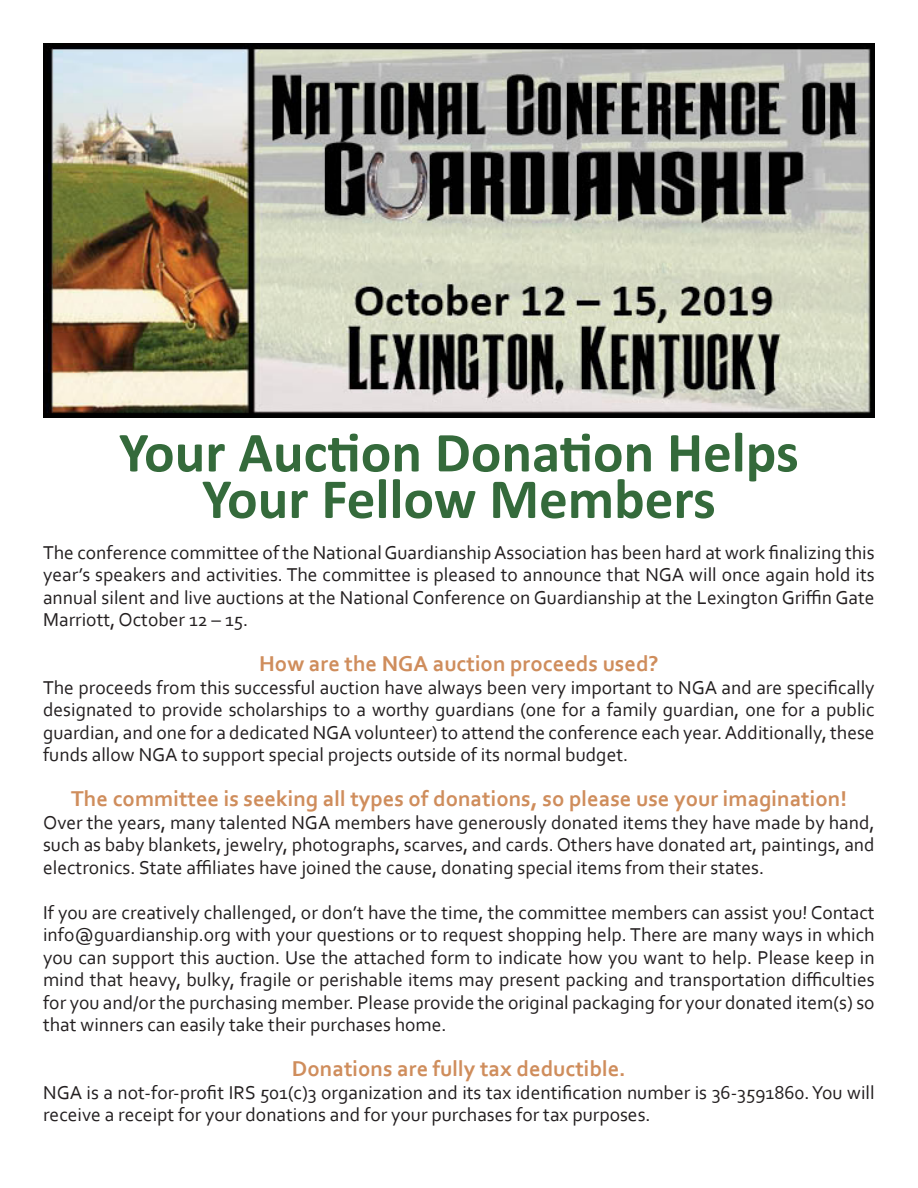
<style>
.page{position:relative;width:918px;height:1188px;background:#fff}
.page>*{position:absolute;margin:0;border:0;box-sizing:border-box;transform-origin:0 0}
.t1{font:700 57px "Calibri";color:#346a3b}
.t2{font:700 22.5px "Corbel";color:#cf8d5c}
.t3{font:19.5px/22.5px "Corbel";color:#231f20;text-align:justify}
</style>
<div class="page">
<img style="left:43px;top:43px;width:832px;height:374px">
<p class="t1" style="left:119px;top:412px;width:681px">Your Auction Donation Helps</p>
<p class="t1" style="left:202px;top:459px;width:515px">Your Fellow Members</p>
<p class="t3" style="left:43px;top:541px;width:833px">The conference committee of the National Guardianship Association has been hard at work finalizing this year’s speakers and activities. The committee is pleased to announce that NGA will once again hold its annual silent and live auctions at the National Conference on Guardianship at the Lexington Griffin Gate Marriott, October 12 – 15.</p>
<p class="t2" style="left:259px;top:650px;width:401px">How are the NGA auction proceeds used?</p>
<p class="t3" style="left:43px;top:676px;width:833px">The proceeds from this successful auction have always been very important to NGA and are specifically designated to provide scholarships to a worthy guardians (one for a family guardian, one for a public guardian, and one for a dedicated NGA volunteer) to attend the conference each year. Additionally, these funds allow NGA to support special projects outside of its normal budget.</p>
<p class="t2" style="left:71px;top:785px;width:777px">The committee is seeking all types of donations, so please use your imagination!</p>
<p class="t3" style="left:43px;top:811px;width:833px">Over the years, many talented NGA members have generously donated items they have made by hand, such as baby blankets, jewelry, photographs, scarves, and cards. Others have donated art, paintings, and electronics. State affiliates have joined the cause, donating special items from their states.</p>
<p class="t3" style="left:43px;top:901px;width:833px">If you are creatively challenged, or don’t have the time, the committee members can assist you! Contact info@guardianship.org with your questions or to request shopping help. There are many ways in which you can support this auction. Use the attached form to indicate how you want to help. Please keep in mind that heavy, bulky, fragile or perishable items may present packing and transportation difficulties for you and/or the purchasing member. Please provide the original packaging for your donated item(s) so that winners can easily take their purchases home.</p>
<p class="t2" style="left:292px;top:1055px;width:335px">Donations are fully tax deductible.</p>
<p class="t3" style="left:43px;top:1081px;width:833px">NGA is a not-for-profit IRS 501(c)3 organization and its tax identification number is 36-3591860. You will receive a receipt for your donations and for your purchases for tax purposes.</p>
</div>
